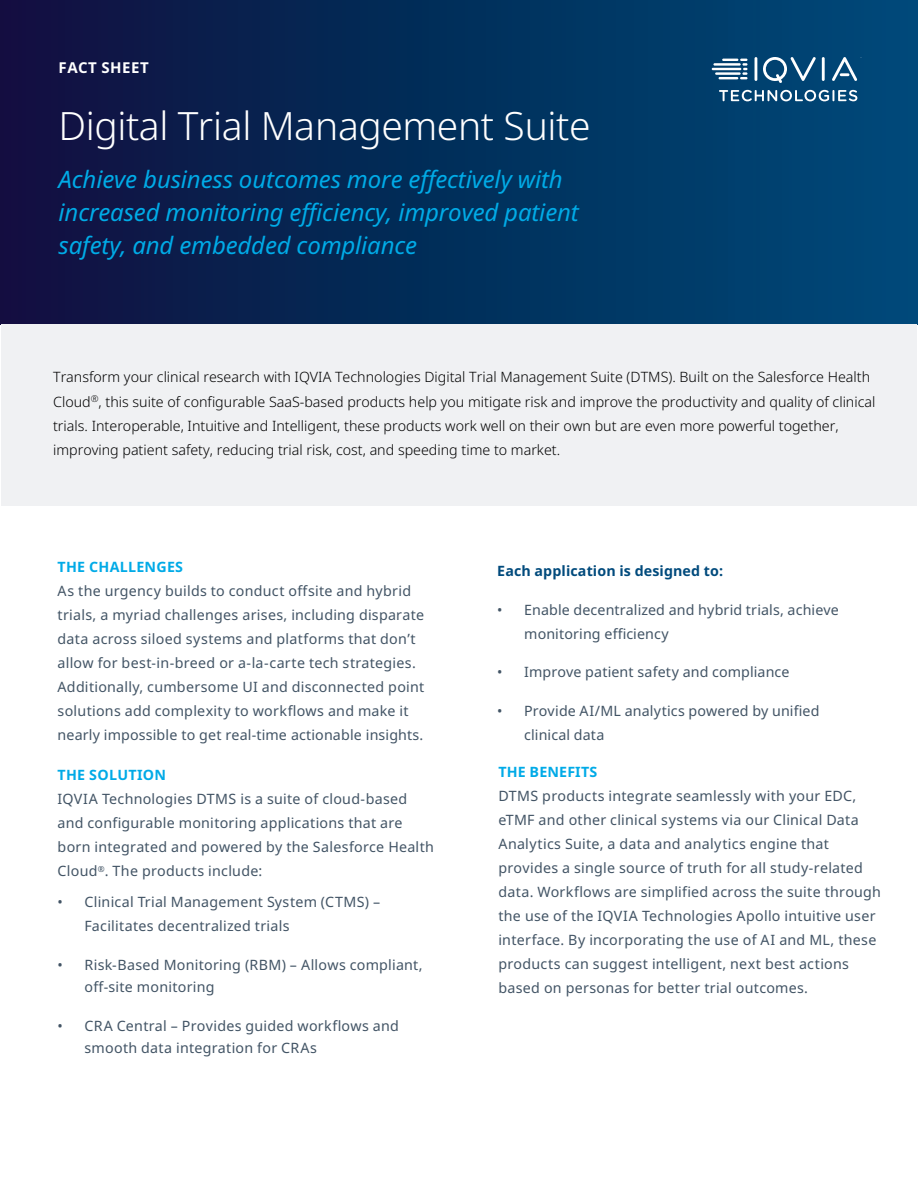
<style>
.page{position:relative;width:918px;height:1188px;background:#fff}
.page>*{position:absolute;margin:0;border:0;box-sizing:border-box;transform-origin:0 0}
.LIGHT_BLUE_SUBHEAD{font:300 39px "Noto Sans";letter-spacing:-.01em;color:#fff}
.LIGHT_BLUE_SUBHEAD-2{font:italic 24px/33px "Noto Sans";letter-spacing:-.005em;color:#00abe7}
.LIGHT_BLUE_SUBHEAD-3{font:700 15px "Noto Sans";letter-spacing:.035em;color:#fff}
.t1{font:14.25px/24px "Noto Sans";letter-spacing:.02em;color:#425465}
.t2{font:300 14.25px/24.3px "Noto Sans";color:#000}
.t3{font:700 14.25px "Noto Sans";letter-spacing:.02em;color:#00aae7}
.t4{font:700 14.25px "Noto Sans";letter-spacing:.01em;color:#004a7c}
</style>
<div class="page">
<div style="left:0;top:0;width:918px;height:324px;background:linear-gradient(to right,#0e103e,#004b79)"></div>
<div style="left:1px;top:324px;width:916px;height:182px;background:#f0f1f3"></div>
<svg style="left:712px;top:57px;width:149px;height:44px;background:#3c6e92"></svg>
<p class="LIGHT_BLUE_SUBHEAD-3" style="left:59px;top:57px;width:92px">FACT SHEET</p>
<p class="LIGHT_BLUE_SUBHEAD" style="left:59px;top:99px;width:533px">Digital Trial Management Suite</p>
<p class="LIGHT_BLUE_SUBHEAD-2" style="left:59px;top:162px;width:522px">Achieve business outcomes more effectively with increased monitoring efficiency, improved patient safety, and embedded compliance</p>
<p class="t2" style="left:53px;top:365px;width:824px">Transform your clinical research with IQVIA Technologies Digital Trial Management Suite (DTMS). Built on the Salesforce Health Cloud<sup>®</sup>, this suite of configurable SaaS-based products help you mitigate risk and improve the productivity and quality of clinical trials. Interoperable, Intuitive and Intelligent, these products work well on their own but are even more powerful together, improving patient safety, reducing trial risk, cost, and speeding time to market.</p>
<p class="t3" style="left:58px;top:557px;width:127px">THE CHALLENGES</p>
<p class="t1" style="left:58px;top:579px;width:368px">As the urgency builds to conduct offsite and hybrid trials, a myriad challenges arises, including disparate data across siloed systems and platforms that don’t allow for best-in-breed or a-la-carte tech strategies.<br>Additionally, cumbersome UI and disconnected point solutions add complexity to workflows and make it nearly impossible to get real-time actionable insights.</p>
<p class="t3" style="left:58px;top:765px;width:110px">THE SOLUTION</p>
<p class="t1" style="left:58px;top:788px;width:378px">IQVIA Technologies DTMS is a suite of cloud-based and configurable monitoring applications that are born integrated and powered by the Salesforce Health Cloud<sup>®</sup>. The products include:</p>
<p class="t1" style="left:85px;top:890px;width:297px;text-indent:-27px">• Clinical Trial Management System (CTMS) –<br>Facilitates decentralized trials</p>
<p class="t1" style="left:85px;top:954px;width:340px;line-height:22.5px;text-indent:-27px">• Risk-Based Monitoring (RBM) – Allows compliant, off-site monitoring</p>
<p class="t1" style="left:85px;top:1015px;width:316px;line-height:22.5px;text-indent:-27px">• CRA Central – Provides guided workflows and smooth data integration for CRAs</p>
<p class="t4" style="left:497px;top:561px;width:227px">Each application is designed to:</p>
<p class="t1" style="left:524px;top:598px;width:316px;text-indent:-27px">• Enable decentralized and hybrid trials, achieve monitoring efficiency</p>
<p class="t1" style="left:497px;top:660px;width:294px">• Improve patient safety and compliance</p>
<p class="t1" style="left:524px;top:699px;width:297px;text-indent:-27px">• Provide AI/ML analytics powered by unified clinical data</p>
<p class="t3" style="left:498px;top:762px;width:100px">THE BENEFITS</p>
<p class="t1" style="left:498px;top:785px;width:384px">DTMS products integrate seamlessly with your EDC, eTMF and other clinical systems via our Clinical Data Analytics Suite, a data and analytics engine that provides a single source of truth for all study-related data. Workflows are simplified across the suite through the use of the IQVIA Technologies Apollo intuitive user interface. By incorporating the use of AI and ML, these products can suggest intelligent, next best actions based on personas for better trial outcomes.</p>
</div>
